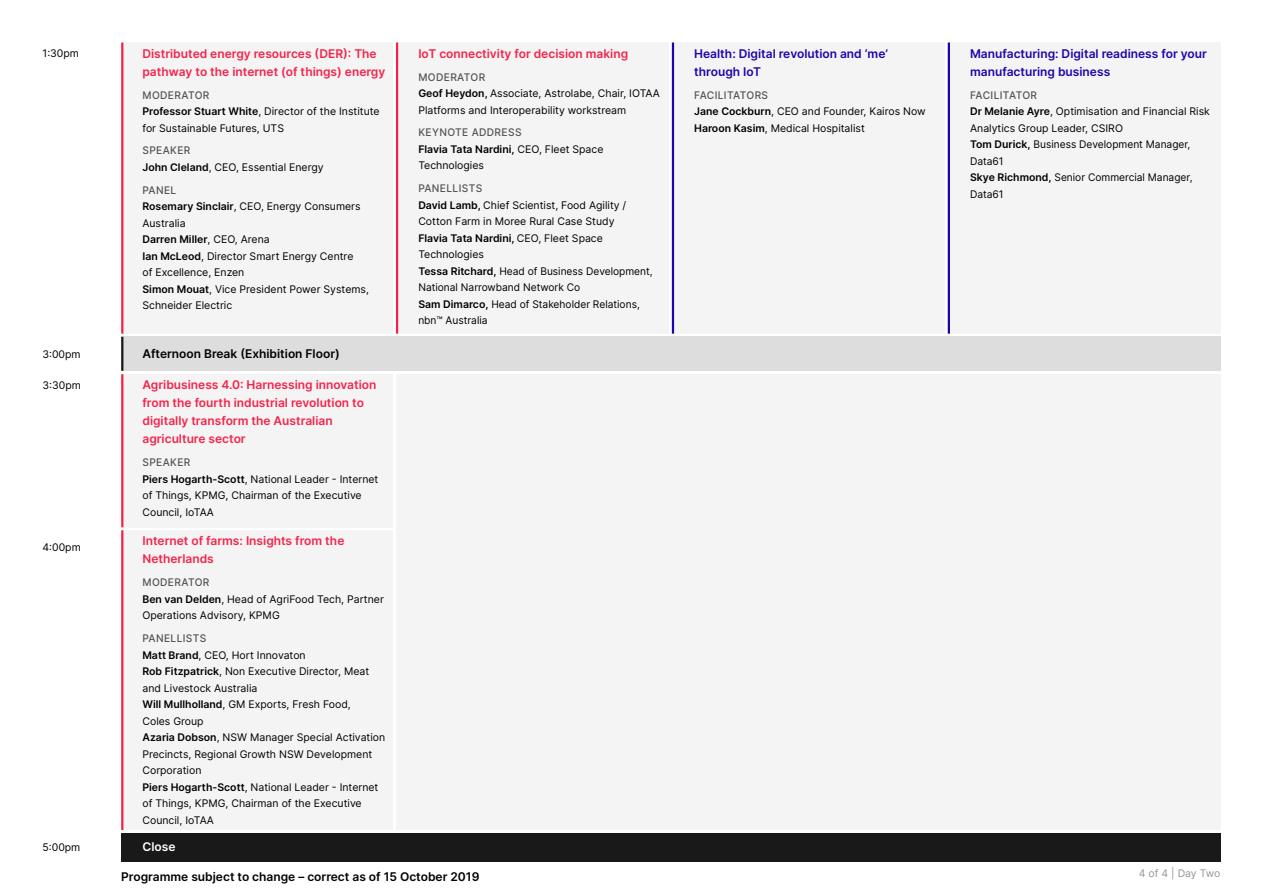
<style>
.page{position:relative;width:1263px;height:893px;background:#fff}
.page>*{position:absolute;margin:0;border:0;box-sizing:border-box;transform-origin:0 0}
.t1{font:600 12px/18px "Inter";color:#f4234a}
.t2{font:600 12px/18px "Inter";color:#2002aa}
.t3{font:600 12px "Inter";color:#000}
.t4{font:600 12px "Inter";color:#fff}
.t5{font:10.5px/16.5px "Inter";color:#000}
.t6{font:10.5px "Inter";letter-spacing:-.02em;color:#939598}
.s1{font-weight:500;color:#535353}
.s2{font-weight:600}
</style>
<div class="page">
<div style="left:121px;top:337px;width:1099px;height:34px;background:#ddd"></div>
<div style="left:121px;top:833px;width:1099px;height:28px;background:#191919"></div>
<div style="left:121px;top:43px;width:272px;height:291px;background:#f4f4f4"></div>
<div style="left:397px;top:43px;width:272px;height:291px;background:#f4f4f4"></div>
<div style="left:673px;top:43px;width:271px;height:291px;background:#f4f4f4"></div>
<div style="left:396px;top:374px;width:824px;height:456px;background:#f4f4f4"></div>
<div style="left:949px;top:43px;width:271px;height:291px;background:#f4f4f4"></div>
<hr style="left:121px;top:43px;width:2px;height:291px;background:#f4234a">
<div style="left:121px;top:374px;width:272px;height:153px;background:#f4f4f4"></div>
<hr style="left:121px;top:374px;width:2px;height:153px;background:#f4234a">
<hr style="left:396px;top:43px;width:2px;height:291px;background:#f4234a">
<hr style="left:672px;top:43px;width:2px;height:291px;background:#2002aa">
<hr style="left:948px;top:43px;width:2px;height:291px;background:#2002aa">
<hr style="left:121px;top:337px;width:2px;height:34px;background:#191919">
<div style="left:121px;top:530px;width:272px;height:300px;background:#f4f4f4"></div>
<hr style="left:121px;top:530px;width:2px;height:300px;background:#f4234a">
<p class="t5" style="left:43px;top:44px;width:38px">1:30pm</p>
<p class="t1" style="left:142px;top:44px;width:244px">Distributed energy resources (DER): The pathway to the internet (of things) energy</p>
<p class="t5" style="left:142px;top:86px;width:239px"><span class="s1">MODERATOR<br></span><span class="s2">Professor Stuart White</span>, Director of the Institute for Sustainable Futures, UTS</p>
<p class="t5" style="left:142px;top:142px;width:183px"><span class="s1">SPEAKER<br></span><span class="s2">John Cleland</span>, CEO, Essential Energy</p>
<p class="t5" style="left:142px;top:181px;width:228px"><span class="s1">PANEL<br></span><span class="s2">Rosemary Sinclair</span>, CEO, Energy Consumers<br>Australia<br><span class="s2">Darren Miller</span>, CEO, Arena<br><span class="s2">Ian McLeod</span>, Director Smart Energy Centre<br>of Excellence, Enzen<br><span class="s2">Simon Mouat</span>, Vice President Power Systems,<br>Schneider Electric</p>
<p class="t5" style="left:43px;top:345px;width:40px">3:00pm</p>
<p class="t3" style="left:142px;top:345px;width:199px">Afternoon Break (Exhibition Floor)</p>
<p class="t5" style="left:43px;top:377px;width:40px">3:30pm</p>
<p class="t1" style="left:142px;top:375px;width:235px">Agribusiness 4.0: Harnessing innovation from the fourth industrial revolution to digitally transform the Australian agriculture sector</p>
<p class="t5" style="left:142px;top:454px;width:237px"><span class="s1">SPEAKER<br></span><span class="s2">Piers Hogarth-Scott</span>, National Leader - Internet of Things, KPMG, Chairman of the Executive<br>Council, IoTAA</p>
<p class="t5" style="left:43px;top:539px;width:40px">4:00pm</p>
<p class="t1" style="left:142px;top:531px;width:203px">Internet of farms: Insights from the<br>Netherlands</p>
<p class="t5" style="left:142px;top:574px;width:243px"><span class="s1">MODERATOR<br></span><span class="s2">Ben van Delden</span>, Head of AgriFood Tech, Partner<br>Operations Advisory, KPMG</p>
<p class="t5" style="left:142px;top:630px;width:244px"><span class="s1">PANELLISTS<br></span><span class="s2">Matt Brand</span>, CEO, Hort Innovaton<br><span class="s2">Rob Fitzpatrick</span>, Non Executive Director, Meat and Livestock Australia<br><span class="s2">Will Mullholland</span>, GM Exports, Fresh Food,<br>Coles Group<br><span class="s2">Azaria Dobson</span>, NSW Manager Special Activation<br>Precincts, Regional Growth NSW Development<br>Corporation<br><span class="s2">Piers Hogarth-Scott</span>, National Leader - Internet of Things, KPMG, Chairman of the Executive<br>Council, IoTAA</p>
<p class="t5" style="left:43px;top:838px;width:39px">5:00pm</p>
<p class="t4" style="left:142px;top:838px;width:35px">Close</p>
<p class="t1" style="left:418px;top:44px;width:211px">IoT connectivity for decision making</p>
<p class="t5" style="left:418px;top:68px;width:243px"><span class="s1">MODERATOR<br></span><span class="s2">Geof Heydon,</span> Associate, Astrolabe, Chair, IOTAA<br>Platforms and Interoperability workstream</p>
<p class="t5" style="left:418px;top:124px;width:187px"><span class="s1">KEYNOTE ADDRESS<br></span><span class="s2">Flavia Tata Nardini,</span> CEO, Fleet Space<br>Technologies</p>
<p class="t5" style="left:418px;top:180px;width:236px"><span class="s1">PANELLISTS<br></span><span class="s2">David Lamb,</span> Chief Scientist, Food Agility /<br>Cotton Farm in Moree Rural Case Study<br><span class="s2">Flavia Tata Nardini,</span> CEO, Fleet Space<br>Technologies<br><span class="s2">Tessa Ritchard,</span> Head of Business Development,<br>National Narrowband Network Co<br><span class="s2">Sam Dimarco,</span> Head of Stakeholder Relations, nbn™ Australia</p>
<p class="t3" style="left:121px;top:868px;width:360px">Programme subject to change – correct as of 15 October 2019</p>
<p class="t2" style="left:694px;top:44px;width:195px">Health: Digital revolution and ‘me’ through IoT</p>
<p class="t5" style="left:694px;top:86px;width:233px"><span class="s1">FACILITATORS<br></span><span class="s2">Jane Cockburn</span>, CEO and Founder, Kairos Now<br><span class="s2">Haroon Kasim</span>, Medical Hospitalist</p>
<p class="t2" style="left:970px;top:44px;width:238px">Manufacturing: Digital readiness for your manufacturing business</p>
<p class="t5" style="left:970px;top:86px;width:241px"><span class="s1">FACILITATOR<br></span><span class="s2">Dr Melanie Ayre</span>, Optimisation and Financial Risk<br>Analytics Group Leader, CSIRO<br><span class="s2">Tom Durick,</span> Business Development Manager,<br>Data61<br><span class="s2">Skye Richmond,</span> Senior Commercial Manager,<br>Data61</p>
<p class="t6" style="left:1139px;top:865px;width:83px">4 of 4 | Day Two</p>
</div>
